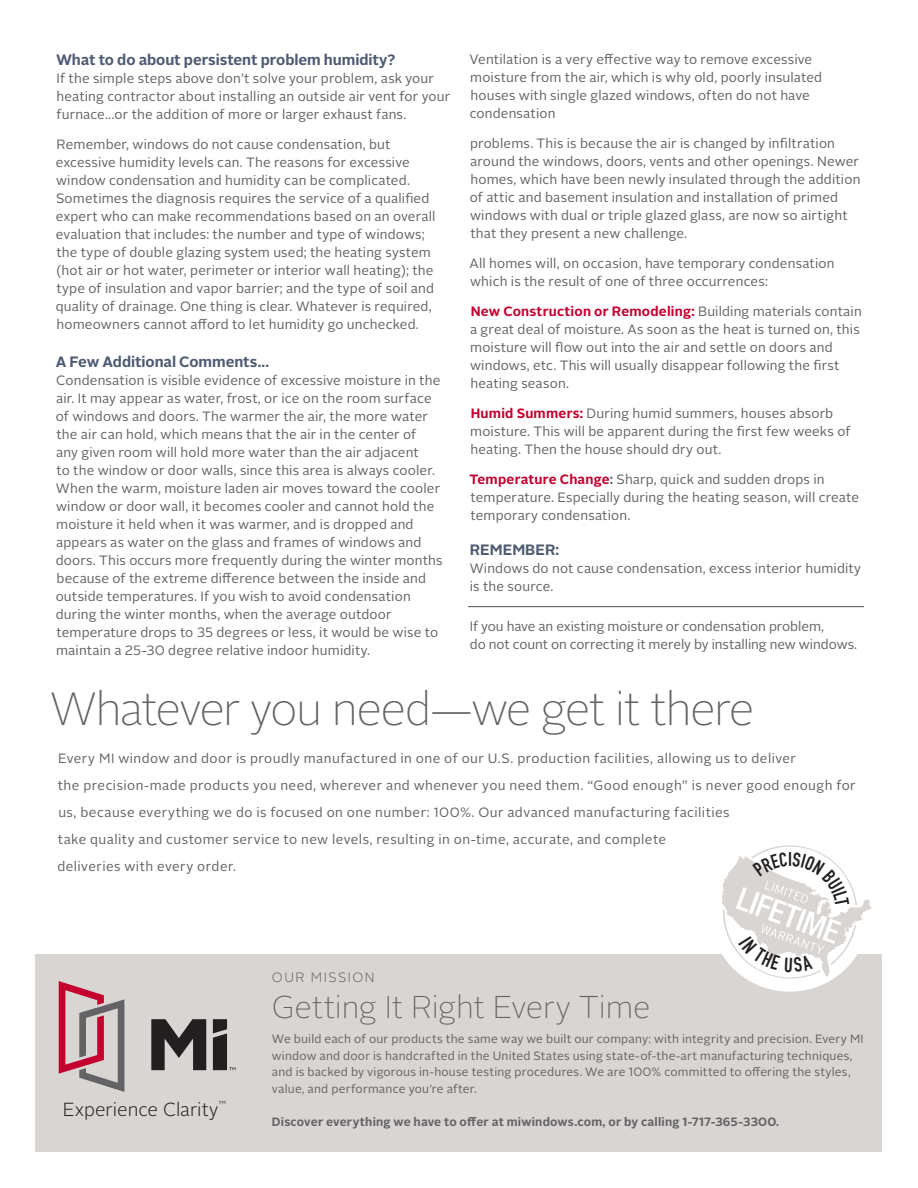
<style>
.page{position:relative;width:918px;height:1188px;background:#fff}
.page>*{position:absolute;margin:0;border:0;box-sizing:border-box;transform-origin:0 0}
.t1{font:100 46.5px "Alright Sans";letter-spacing:-.04em;color:#636366}
.Footer_Header{font:100 31.5px "Alright Sans";letter-spacing:-.005em;color:#636366}
.t2{font:700 19.65px "DIN Condensed";color:#231f20}
.t3{font:300 18.9px "Alright Sans";color:#231f20}
.t4{font:700 15px "Alright Sans";letter-spacing:-.005em;color:#4e5b72}
.t5{font:13.5px/18px "Alright Sans";letter-spacing:.01em;color:#636366}
.t6{font:13.5px/27px "Alright Sans";letter-spacing:.03em;color:#636366}
.Our_Mission{font:300 13.5px "Alright Sans";letter-spacing:.115em;color:#636366}
.Footer_Body_Copy{font:12px/16.5px "Alright Sans";letter-spacing:.015em;color:#636366}
.Call_to_Action{font:700 12px "Alright Sans";letter-spacing:.015em;color:#636366}
.s1{font-weight:700;color:#c5002e}
.s2{font-weight:700}
</style>
<div class="page">
<div style="left:36px;top:954px;width:846px;height:198px;background:#d9d5d2"></div>
<svg style="left:151px;top:1019px;width:55px;height:51px"></svg>
<svg style="left:59px;top:981px;width:65px;height:111px"></svg>
<svg style="left:213px;top:1019px;width:22px;height:51px"></svg>
<hr style="left:468px;top:606px;width:396px;height:1px;background:#636366">
<svg style="left:722px;top:845px;width:150px;height:147px"></svg>
<p class="t4" style="left:56px;top:50px;width:341px">What to do about persistent problem humidity?</p>
<p class="t5" style="left:56px;top:70px;width:395px">If the simple steps above don’t solve your problem, ask your heating contractor about installing an outside air vent for your furnace...or the addition of more or larger exhaust fans.</p>
<p class="t5" style="left:56px;top:136px;width:381px">Remember, windows do not cause condensation, but excessive humidity levels can. The reasons for excessive window condensation and humidity can be complicated.<br>Sometimes the diagnosis requires the service of a qualified expert who can make recommendations based on an overall evaluation that includes: the number and type of windows; the type of double glazing system used; the heating system (hot air or hot water, perimeter or interior wall heating); the type of insulation and vapor barrier; and the type of soil and quality of drainage. One thing is clear. Whatever is required, homeowners cannot afford to let humidity go unchecked.</p>
<p class="t4" style="left:56px;top:351px;width:215px">A Few Additional Comments...</p>
<p class="t5" style="left:56px;top:371px;width:388px">Condensation is visible evidence of excessive moisture in the air. It may appear as water, frost, or ice on the room surface of windows and doors. The warmer the air, the more water the air can hold, which means that the air in the center of<br>any given room will hold more water than the air adjacent<br>to the window or door walls, since this area is always cooler.<br>When the warm, moisture laden air moves toward the cooler window or door wall, it becomes cooler and cannot hold the moisture it held when it was warmer, and is dropped and appears as water on the glass and frames of windows and doors. This occurs more frequently during the winter months because of the extreme difference between the inside and outside temperatures. If you wish to avoid condensation during the winter months, when the average outdoor temperature drops to 35 degrees or less, it would be wise to maintain a 25-30 degree relative indoor humidity.</p>
<p class="t5" style="left:470px;top:51px;width:354px">Ventilation is a very effective way to remove excessive moisture from the air, which is why old, poorly insulated houses with single glazed windows, often do not have condensation</p>
<p class="t5" style="left:470px;top:135px;width:392px">problems. This is because the air is changed by infiltration around the windows, doors, vents and other openings. Newer homes, which have been newly insulated through the addition of attic and basement insulation and installation of primed windows with dual or triple glazed glass, are now so airtight that they present a new challenge.</p>
<p class="t5" style="left:470px;top:255px;width:367px">All homes will, on occasion, have temporary condensation which is the result of one of three occurrences:</p>
<p class="t5" style="left:470px;top:303px;width:393px"><span class="s1">New Construction or Remodeling:</span> Building materials contain a great deal of moisture. As soon as the heat is turned on, this moisture will flow out into the air and settle on doors and windows, etc. This will usually disappear following the first heating season.</p>
<p class="t5" style="left:470px;top:405px;width:382px"><span class="s1">Humid Summers:</span> During humid summers, houses absorb moisture. This will be apparent during the first few weeks of heating. Then the house should dry out.</p>
<p class="t5" style="left:470px;top:471px;width:391px"><span class="s1">Temperature Change</span><span class="s2">:</span> Sharp, quick and sudden drops in temperature. Especially during the heating season, will create temporary condensation.</p>
<p class="t4" style="left:470px;top:540px;width:91px">REMEMBER:</p>
<p class="t5" style="left:470px;top:560px;width:393px">Windows do not cause condensation, excess interior humidity is the source.</p>
<p class="t5" style="left:470px;top:618px;width:389px">If you have an existing moisture or condensation problem,<br>do not count on correcting it merely by installing new windows.</p>
<h1 class="t1" style="left:50px;top:677px;width:706px">Whatever you need—we get it there</h1>
<p class="t6" style="left:57px;top:745px;width:800px">Every MI window and door is proudly manufactured in one of our U.S. production facilities, allowing us to deliver<br>the precision-made products you need, wherever and whenever you need them. “Good enough” is never good enough for us, because everything we do is focused on one number: 100%. Our advanced manufacturing facilities<br>take quality and customer service to new levels, resulting in on-time, accurate, and complete<br>deliveries with every order.</p>
<p class="t2" style="left:788px;top:847px;width:6px">I</p>
<p class="t3" style="left:63px;top:1096px;width:165px">Experience Clarity<sup>™</sup></p>
<p class="Our_Mission" style="left:272px;top:968px;width:104px">OUR MISSION</p>
<p class="Footer_Header" style="left:272px;top:986px;width:380px">Getting It Right Every Time</p>
<p class="Footer_Body_Copy" style="left:272px;top:1031px;width:593px">We build each of our products the same way we built our company: with integrity and precision. Every MI window and door is handcrafted in the United States using state-of-the-art manufacturing techniques, and is backed by vigorous in-house testing procedures. We are 100% committed to offering the styles, value, and performance you’re after.</p>
<p class="Call_to_Action" style="left:272px;top:1113px;width:509px">Discover everything we have to offer at miwindows.com, or by calling 1-717-365-3300.</p>
</div>
